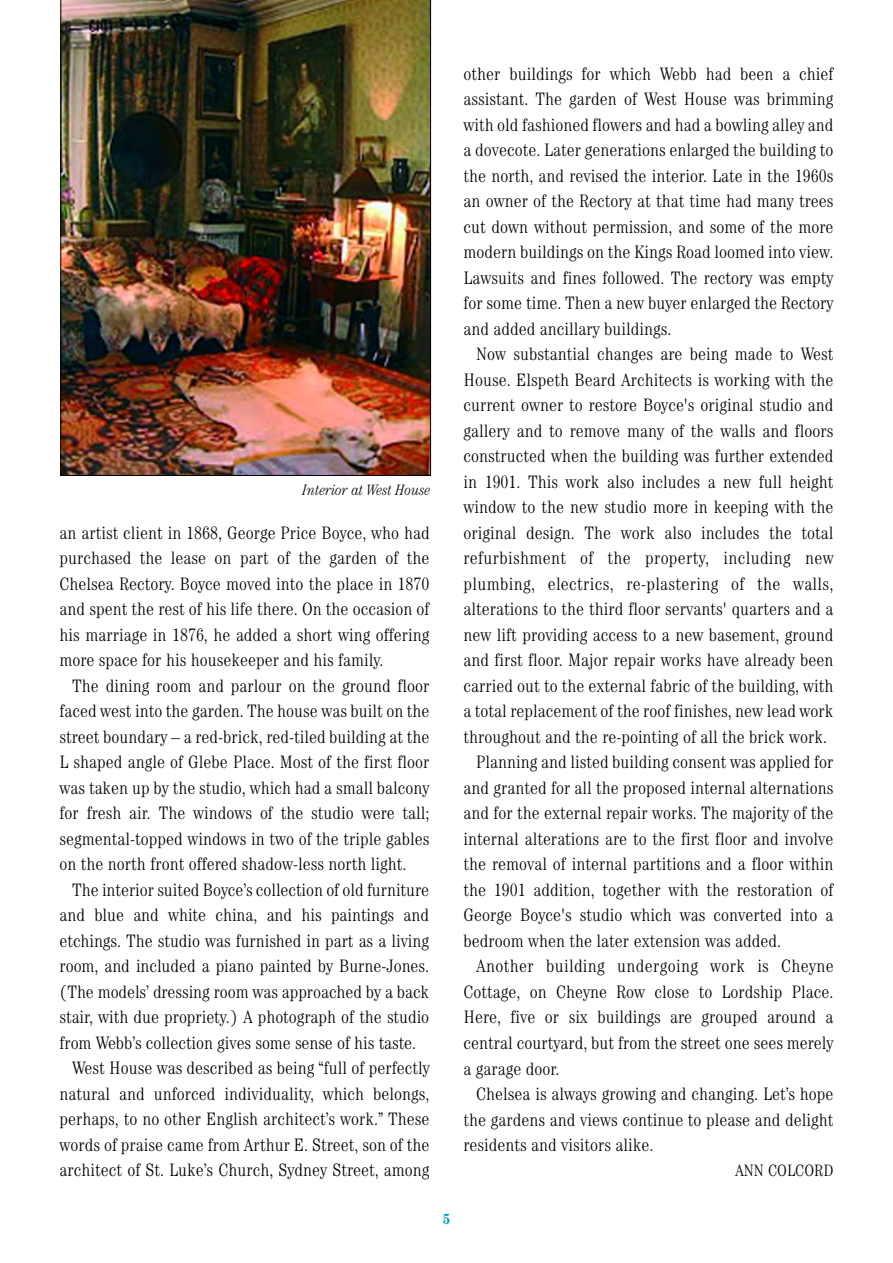
<style>
.page{position:relative;width:893px;height:1263px;background:#fff}
.page>*{position:absolute;margin:0;border:0;box-sizing:border-box;transform-origin:0 0}
.t1{font:300 condensed 18px/25.5px "Century";color:#000;text-align:justify}
.t2{font:300 condensed 18px "Century";letter-spacing:.02em;color:#000}
.t3{font:300 condensed 16.5px "Century";color:#000}
.t4{font:italic 300 condensed 15px "Century";color:#000}
.t5{font:700 condensed 15px "Century";color:#02a0c6}
</style>
<div class="page">
<img style="left:61px;top:0;width:370px;height:476px">
<p class="t4" style="left:303px;top:485px;width:130px">Interior at West House</p>
<p class="t1" style="left:60px;top:521px;width:372px">an artist client in 1868, George Price Boyce, who had purchased the lease on part of the garden of the Chelsea Rectory. Boyce moved into the place in 1870 and spent the rest of his life there. On the occasion of his marriage in 1876, he added a short wing offering more space for his housekeeper and his family.</p>
<p class="t1" style="left:60px;top:674px;width:372px;text-indent:13px">The dining room and parlour on the ground floor faced west into the garden. The house was built on the street boundary – a red-brick, red-tiled building at the L shaped angle of Glebe Place. Most of the first floor was taken up by the studio, which had a small balcony for fresh air. The windows of the studio were tall; segmental-topped windows in two of the triple gables on the north front offered shadow-less north light.</p>
<p class="t1" style="left:72px;top:878px;width:358px">The interior suited Boyce’s collection of old furniture</p>
<p class="t1" style="left:60px;top:904px;width:371px">and blue and white china, and his paintings and</p>
<p class="t1" style="left:60px;top:929px;width:371px">etchings. The studio was furnished in part as a living</p>
<p class="t1" style="left:60px;top:955px;width:371px">room, and included a piano painted by Burne-Jones.</p>
<p class="t1" style="left:60px;top:980px;width:371px">(The models’ dressing room was approached by a back</p>
<p class="t1" style="left:60px;top:1006px;width:371px">stair, with due propriety.) A photograph of the studio</p>
<p class="t1" style="left:60px;top:1031px;width:358px">from Webb’s collection gives some sense of his taste.</p>
<p class="t1" style="left:72px;top:1057px;width:359px">West House was described as being “full of perfectly</p>
<p class="t1" style="left:60px;top:1082px;width:372px">natural and unforced individuality, which belongs,</p>
<p class="t1" style="left:60px;top:1108px;width:372px">perhaps, to no other English architect’s work.” These</p>
<p class="t1" style="left:60px;top:1133px;width:371px">words of praise came from Arthur E. Street, son of the</p>
<p class="t1" style="left:60px;top:1159px;width:372px">architect of St. Luke’s Church, Sydney Street, among</p>
<p class="t5" style="left:443px;top:1213px;width:9px">5</p>
<p class="t1" style="left:463px;top:62px;width:372px">other buildings for which Webb had been a chief assistant. The garden of West House was brimming with old fashioned flowers and had a bowling alley and a dovecote. Later generations enlarged the building to the north, and revised the interior. Late in the 1960s an owner of the Rectory at that time had many trees cut down without permission, and some of the more modern buildings on the Kings Road loomed into view.<br>Lawsuits and fines followed. The rectory was empty for some time. Then a new buyer enlarged the Rectory and added ancillary buildings.</p>
<p class="t1" style="left:476px;top:343px;width:359px">Now substantial changes are being made to West</p>
<p class="t1" style="left:463px;top:368px;width:372px">House. Elspeth Beard Architects is working with the</p>
<p class="t1" style="left:463px;top:394px;width:371px">current owner to restore Boyce's original studio and</p>
<p class="t1" style="left:463px;top:419px;width:372px">gallery and to remove many of the walls and floors</p>
<p class="t1" style="left:463px;top:445px;width:372px">constructed when the building was further extended</p>
<p class="t1" style="left:463px;top:470px;width:372px">in 1901. This work also includes a new full height</p>
<p class="t1" style="left:463px;top:496px;width:371px">window to the new studio more in keeping with the</p>
<p class="t1" style="left:463px;top:521px;width:372px">original design. The work also includes the total</p>
<p class="t2" style="left:463px;top:552px;width:372px">refurbishment of the property, including new</p>
<p class="t2" style="left:463px;top:577px;width:372px">plumbing, electrics, re-plastering of the walls,</p>
<p class="t1" style="left:463px;top:598px;width:372px">alterations to the third floor servants' quarters and a</p>
<p class="t1" style="left:463px;top:623px;width:372px">new lift providing access to a new basement, ground</p>
<p class="t1" style="left:463px;top:649px;width:371px">and first floor. Major repair works have already been</p>
<p class="t1" style="left:463px;top:674px;width:371px">carried out to the external fabric of the building, with</p>
<p class="t1" style="left:463px;top:700px;width:372px">a total replacement of the roof finishes, new lead work</p>
<p class="t1" style="left:463px;top:725px;width:365px">throughout and the re-pointing of all the brick work.</p>
<p class="t1" style="left:476px;top:751px;width:359px">Planning and listed building consent was applied for</p>
<p class="t1" style="left:463px;top:776px;width:372px">and granted for all the proposed internal alternations</p>
<p class="t1" style="left:463px;top:802px;width:372px">and for the external repair works. The majority of the</p>
<p class="t1" style="left:463px;top:827px;width:371px">internal alterations are to the first floor and involve</p>
<p class="t1" style="left:463px;top:853px;width:372px">the removal of internal partitions and a floor within</p>
<p class="t1" style="left:463px;top:878px;width:372px">the 1901 addition, together with the restoration of</p>
<p class="t1" style="left:463px;top:904px;width:372px">George Boyce's studio which was converted into a</p>
<p class="t1" style="left:463px;top:929px;width:319px">bedroom when the later extension was added.</p>
<p class="t2" style="left:476px;top:960px;width:359px">Another building undergoing work is Cheyne</p>
<p class="t1" style="left:463px;top:981px;width:371px">Cottage, on Cheyne Row close to Lordship Place.</p>
<p class="t1" style="left:463px;top:1006px;width:371px">Here, five or six buildings are grouped around a</p>
<p class="t1" style="left:463px;top:1032px;width:372px">central courtyard, but from the street one sees merely</p>
<p class="t1" style="left:463px;top:1057px;width:98px">a garage door.</p>
<p class="t1" style="left:476px;top:1083px;width:359px">Chelsea is always growing and changing. Let’s hope</p>
<p class="t1" style="left:463px;top:1108px;width:371px">the gardens and views continue to please and delight</p>
<p class="t1" style="left:463px;top:1134px;width:192px">residents and visitors alike.</p>
<p class="t3" style="left:735px;top:1165px;width:100px">ANN COLCORD</p>
</div>
